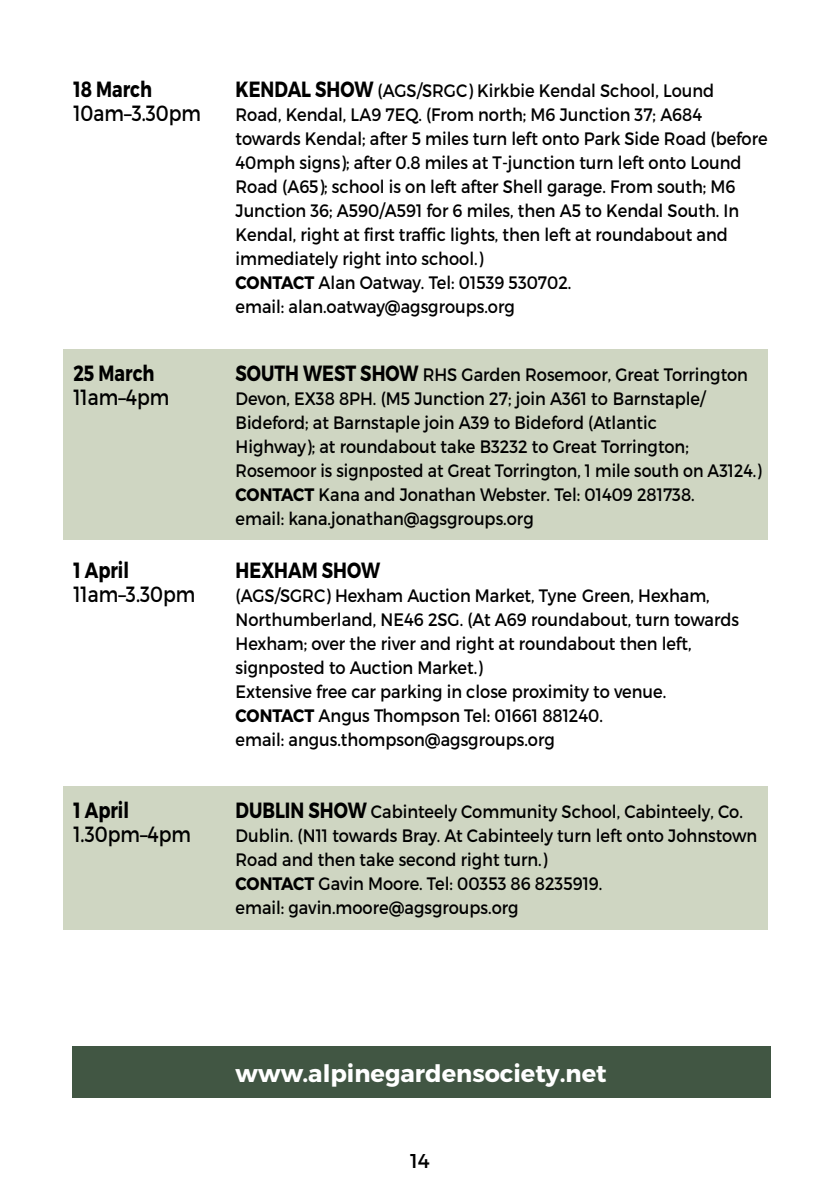
<style>
.page{position:relative;width:840px;height:1191px;background:#fff}
.page>*{position:absolute;margin:0;border:0;box-sizing:border-box;transform-origin:0 0}
.t1{font:700 24px "Montserrat";color:#fff}
.t2{font:22px "Montserrat";color:#000;scale:.85 1}
.t3{font:700 22px "Montserrat";color:#000;scale:.8 1}
.t4{font:20px "Montserrat";color:#000}
.t5{font:18px/24px "Montserrat";color:#000;scale:.9 1}
.s1{font-weight:700;font-size:22px}
.s2{font-weight:700}
</style>
<div class="page">
<div style="left:63px;top:349px;width:703px;height:190px;background:#cfd6c2"></div>
<div style="left:64px;top:786px;width:703px;height:143px;background:#cfd6c2"></div>
<div style="left:72px;top:1046px;width:697px;height:52px;background:#415643"></div>
<p class="t3" style="left:73px;top:76px;width:100px">18 March</p>
<p class="t5" style="left:235px;top:79px;width:533px"><span class="s1">KENDAL SHOW</span> (AGS/SRGC) Kirkbie Kendal School, Lound</p>
<p class="t2" style="left:73px;top:100px;width:152px">10am–3.30pm</p>
<p class="t5" style="left:235px;top:103px;width:592px">Road, Kendal, LA9 7EQ. (From north; M6 Junction 37; A684 towards Kendal; after 5 miles turn left onto Park Side Road (before 40mph signs); after 0.8 miles at T-junction turn left onto Lound Road (A65); school is on left after Shell garage. From south; M6<br>Junction 36; A590/A591 for 6 miles, then A5 to Kendal South. In Kendal, right at first traffic lights, then left at roundabout and immediately right into school.)<br><span class="s2">CONTACT</span> Alan Oatway. Tel: 01539 530702.<br>email: alan.oatway@agsgroups.org</p>
<p class="t3" style="left:73px;top:360px;width:103px">25 March</p>
<p class="t5" style="left:235px;top:363px;width:570px"><span class="s1">SOUTH WEST SHOW</span> RHS Garden Rosemoor, Great Torrington</p>
<p class="t2" style="left:73px;top:384px;width:114px">11am–4pm</p>
<p class="t5" style="left:235px;top:387px;width:586px">Devon, EX38 8PH. (M5 Junction 27; join A361 to Barnstaple/ Bideford; at Barnstaple join A39 to Bideford (Atlantic<br>Highway); at roundabout take B3232 to Great Torrington; Rosemoor is signposted at Great Torrington, 1 mile south on A3124.)<br><span class="s2">CONTACT</span> Kana and Jonathan Webster. Tel: 01409 281738.<br>email: kana.jonathan@agsgroups.org</p>
<p class="t3" style="left:73px;top:556px;width:71px">1 April</p>
<p class="t3" style="left:235px;top:556px;width:182px">HEXHAM SHOW</p>
<p class="t2" style="left:73px;top:580px;width:145px">11am–3.30pm</p>
<p class="t5" style="left:235px;top:583px;width:560px">(AGS/SGRC) Hexham Auction Market, Tyne Green, Hexham, Northumberland, NE46 2SG. (At A69 roundabout, turn towards Hexham; over the river and right at roundabout then left, signposted to Auction Market.)<br>Extensive free car parking in close proximity to venue.<br><span class="s2">CONTACT</span> Angus Thompson Tel: 01661 881240.<br>email: angus.thompson@agsgroups.org</p>
<p class="t3" style="left:73px;top:796px;width:71px">1 April</p>
<p class="t5" style="left:235px;top:799px;width:565px"><span class="s1">DUBLIN SHOW</span> Cabinteely Community School, Cabinteely, Co.</p>
<p class="t2" style="left:73px;top:820px;width:140px">1.30pm–4pm</p>
<p class="t5" style="left:235px;top:823px;width:581px">Dublin. (N11 towards Bray. At Cabinteely turn left onto Johnstown Road and then take second right turn.)<br><span class="s2">CONTACT</span> Gavin Moore. Tel: 00353 86 8235919.<br>email: gavin.moore@agsgroups.org</p>
<h1 class="t1" style="left:235px;top:1058px;width:372px">www.alpinegardensociety.net</h1>
<p class="t4" style="left:410px;top:1148px;width:21px">14</p>
</div>
